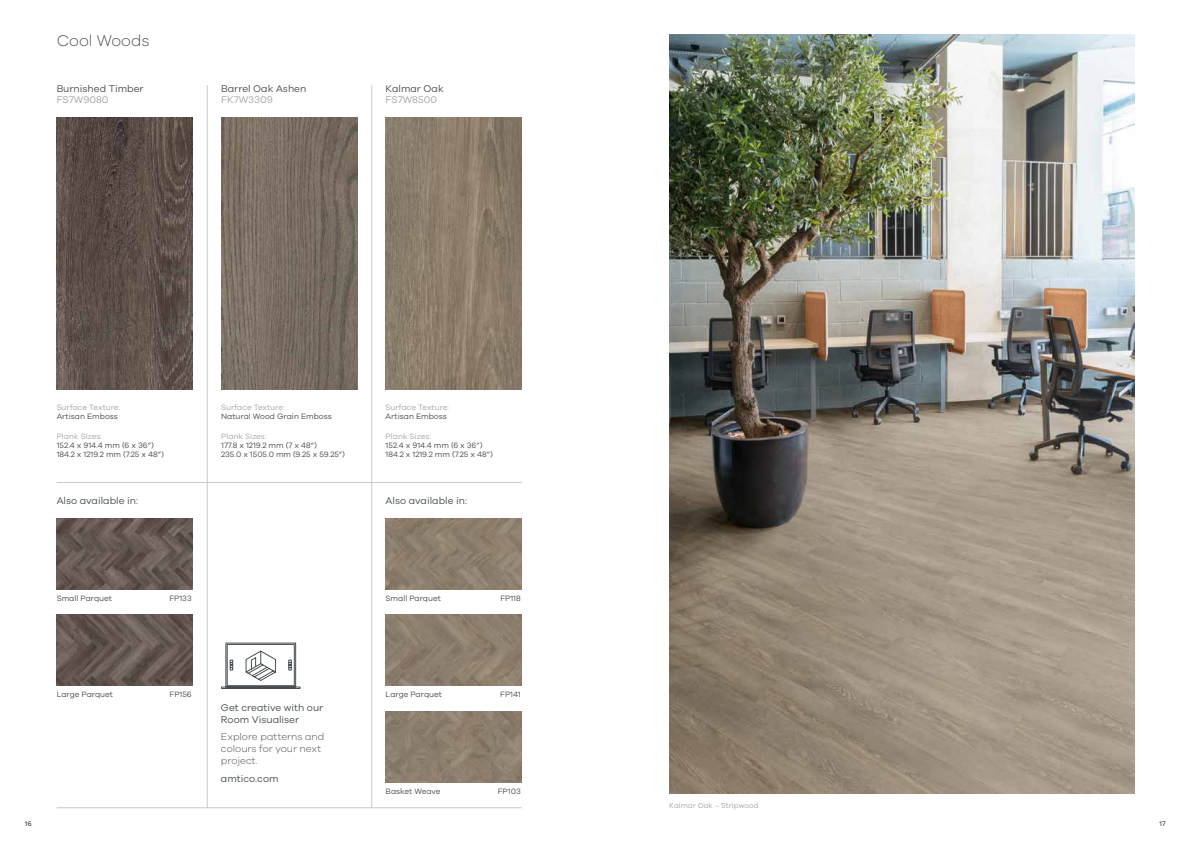
<style>
.page{position:relative;width:1191px;height:842px;background:#fff}
.page>*{position:absolute;margin:0;border:0;box-sizing:border-box;transform-origin:0 0}
.t1{font:300 16px "Galano Grotesque";color:#4a4f54}
.t2{font:10px/12px "Galano Grotesque";color:#4a4f54}
.t3{font:300 10px/12px "Galano Grotesque";color:#4a4f54}
.t4{font:10px "Galano Grotesque";color:#a5a7aa}
.t5{font:8px/9px "Galano Grotesque";color:#4a4f54}
.t6{font:8px "Galano Grotesque";color:#a5a7aa}
.t7{font:7.5px "Galano Grotesque";color:#a5a7aa}
.t8{font:500 7px "Galano Grotesque";color:#4a4f54}
</style>
<div class="page">
<svg style="left:221px;top:643px;width:79px;height:46px"></svg>
<hr style="left:207px;top:85px;width:1px;height:723px;background:#c9cacc">
<hr style="left:371px;top:85px;width:1px;height:723px;background:#c9cacc">
<hr style="left:57px;top:482px;width:465px;height:1px;background:#c9cacc">
<hr style="left:57px;top:807px;width:465px;height:1px;background:#c9cacc">
<img style="left:57px;top:615px;width:136px;height:71px">
<img style="left:57px;top:518px;width:136px;height:71px">
<img style="left:386px;top:117px;width:136px;height:273px">
<img style="left:57px;top:117px;width:136px;height:273px">
<img style="left:221px;top:117px;width:136px;height:273px">
<img style="left:386px;top:711px;width:136px;height:71px">
<img style="left:386px;top:615px;width:136px;height:71px">
<img style="left:386px;top:518px;width:136px;height:71px">
<img style="left:669px;top:34px;width:465px;height:759px">
<h1 class="t1" style="left:57px;top:31px;width:94px">Cool Woods</h1>
<p class="t2" style="left:57px;top:83px;width:88px">Burnished Timber</p>
<p class="t4" style="left:57px;top:94px;width:53px">FS7W9080</p>
<p class="t2" style="left:221px;top:83px;width:87px">Barrel Oak Ashen</p>
<p class="t4" style="left:221px;top:94px;width:53px">FK7W3309</p>
<p class="t2" style="left:386px;top:83px;width:60px">Kalmar Oak</p>
<p class="t4" style="left:386px;top:94px;width:53px">FS7W8500</p>
<p class="t6" style="left:57px;top:402px;width:65px">Surface Texture:</p>
<p class="t5" style="left:57px;top:411px;width:63px">Artisan Emboss</p>
<p class="t6" style="left:57px;top:431px;width:47px">Plank Sizes:</p>
<p class="t5" style="left:57px;top:440px;width:109px">152.4 x 914.4 mm (6 x 36”)<br>184.2 x 1219.2 mm (7.25 x 48”)</p>
<p class="t6" style="left:221px;top:402px;width:65px">Surface Texture:</p>
<p class="t5" style="left:221px;top:411px;width:112px">Natural Wood Grain Emboss</p>
<p class="t6" style="left:221px;top:431px;width:47px">Plank Sizes:</p>
<p class="t5" style="left:221px;top:440px;width:125px">177.8 x 1219.2 mm (7 x 48”)<br>235.0 x 1505.0 mm (9.25 x 59.25”)</p>
<p class="t6" style="left:386px;top:402px;width:65px">Surface Texture:</p>
<p class="t5" style="left:386px;top:411px;width:63px">Artisan Emboss</p>
<p class="t6" style="left:386px;top:431px;width:47px">Plank Sizes:</p>
<p class="t5" style="left:386px;top:440px;width:109px">152.4 x 914.4 mm (6 x 36”)<br>184.2 x 1219.2 mm (7.25 x 48”)</p>
<p class="t2" style="left:57px;top:494px;width:83px">Also available in:</p>
<p class="t2" style="left:386px;top:494px;width:83px">Also available in:</p>
<p class="t5" style="left:57px;top:593px;width:57px">Small Parquet</p>
<p class="t5" style="left:169px;top:593px;width:24px">FP133</p>
<p class="t5" style="left:57px;top:690px;width:58px">Large Parquet</p>
<p class="t5" style="left:170px;top:690px;width:24px">FP156</p>
<p class="t2" style="left:221px;top:701px;width:104px">Get creative with our<br>Room Visualiser</p>
<p class="t3" style="left:221px;top:731px;width:105px">Explore patterns and colours for your next project.</p>
<p class="t2" style="left:221px;top:772px;width:59px">amtico.com</p>
<p class="t5" style="left:386px;top:593px;width:57px">Small Parquet</p>
<p class="t5" style="left:500px;top:593px;width:22px">FP118</p>
<p class="t5" style="left:386px;top:690px;width:58px">Large Parquet</p>
<p class="t5" style="left:500px;top:690px;width:22px">FP141</p>
<p class="t5" style="left:386px;top:786px;width:56px">Basket Weave</p>
<p class="t5" style="left:498px;top:786px;width:24px">FP103</p>
<p class="t7" style="left:669px;top:801px;width:91px">Kalmar Oak – Stripwood</p>
<p class="t8" style="left:25px;top:819px;width:8px">16</p>
<p class="t8" style="left:1159px;top:819px;width:8px">17</p>
</div>
